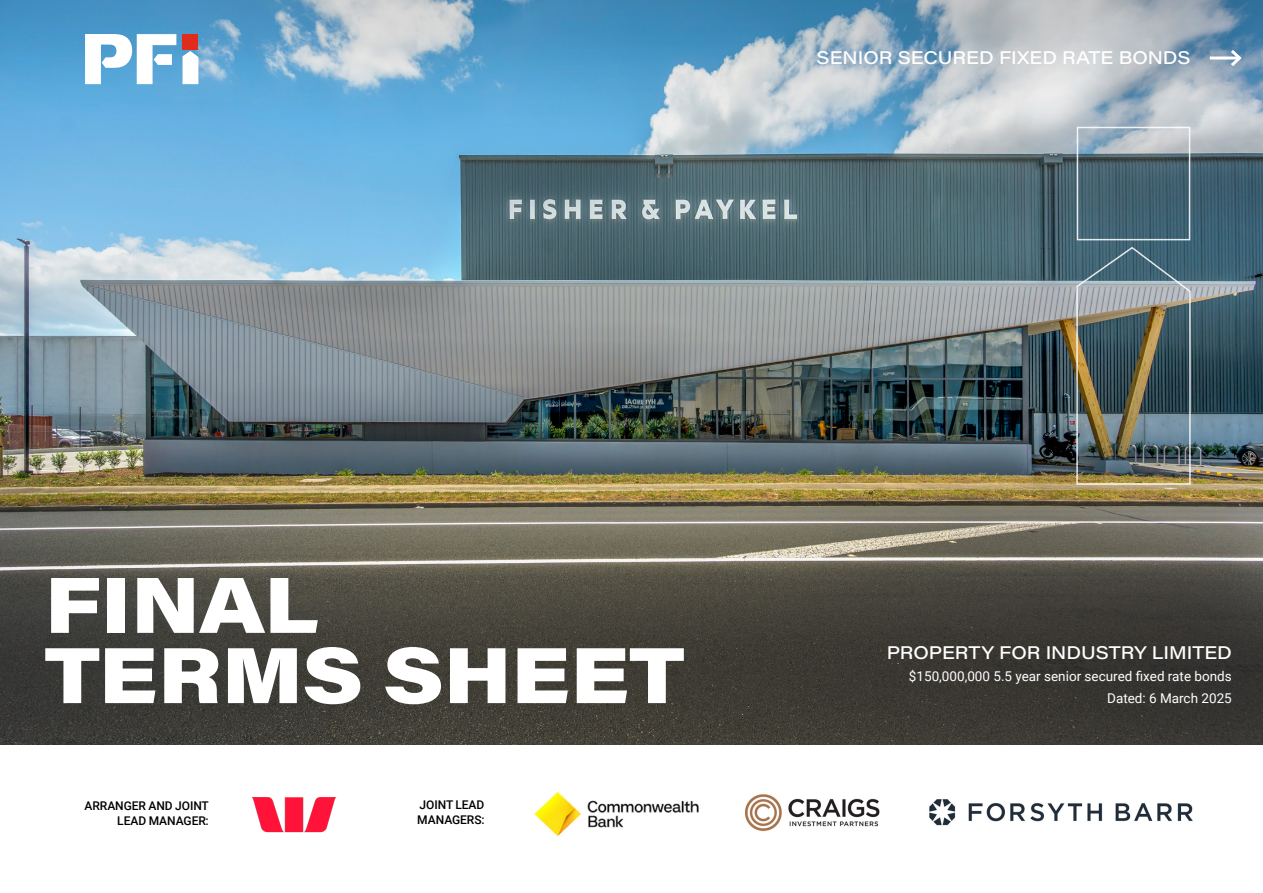
<style>
.page{position:relative;width:1263px;height:893px;background:#fff}
.page>*{position:absolute;margin:0;border:0;box-sizing:border-box;transform-origin:0 0}
.t1{font:900 78px/70.2px "Acumin Pro Wide";letter-spacing:-.005em;color:#fff}
.t2{font:500 18px "Acumin Pro Wide";color:#fff}
.t3{font:13.5px/22.2px "Roboto";color:#fff;text-align:right}
.t4{font:500 12px/15px "Roboto";letter-spacing:-.005em;color:#000}
</style>
<div class="page">
<img style="left:0;top:0;width:1263px;height:744px">
<img style="left:929px;top:799px;width:264px;height:27px">
<div style="left:183px;top:34px;width:15px;height:16px;background:#e12b1c"></div>
<svg style="left:85px;top:34px;width:91px;height:50px"></svg>
<svg style="left:183px;top:51px;width:15px;height:33px"></svg>
<hr style="left:1210px;top:57px;width:29px;height:3px;background:#fff">
<svg style="left:1228px;top:47px;width:16px;height:22px"></svg>
<div style="left:1077px;top:127px;width:113px;height:113px;border:2px solid #fff"></div>
<img style="left:1075px;top:246px;width:116px;height:239px">
<img style="left:534px;top:792px;width:165px;height:45px">
<img style="left:746px;top:794px;width:133px;height:38px">
<img style="left:251px;top:797px;width:85px;height:36px">
<h2 class="t2" style="left:817px;top:45px;width:376px">SENIOR SECURED FIXED RATE BONDS</h2>
<h1 class="t1" style="left:45px;top:566px;width:641px">FINAL<br>TERMS SHEET</h1>
<p class="t4" style="left:85px;top:797px;width:126px;text-align:right">ARRANGER AND JOINT<br>LEAD MANAGER:</p>
<p class="t4" style="left:417px;top:797px;width:69px">JOINT LEAD<br>MANAGERS:</p>
<h2 class="t2" style="left:887px;top:640px;width:347px">PROPERTY FOR INDUSTRY LIMITED</h2>
<p class="t3" style="left:909px;top:664px;width:324px">$150,000,000 5.5 year senior secured fixed rate bonds<br>Dated: 6 March 2025</p>
</div>
